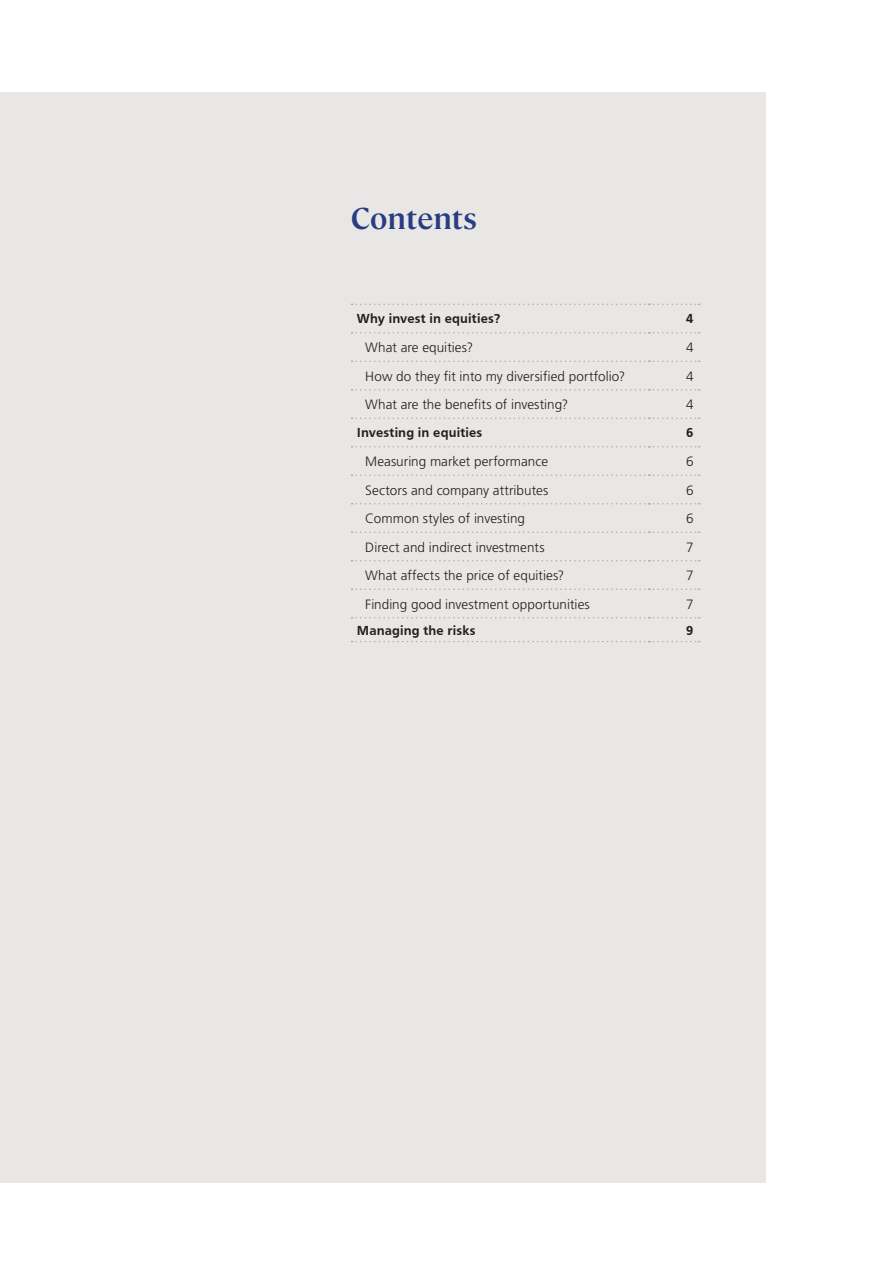
<style>
.page{position:relative;width:893px;height:1263px;background:#fff}
.page>*{position:absolute;margin:0;border:0;box-sizing:border-box;transform-origin:0 0}
.Heading_1{font:600 30px "Cambon";color:#283c83}
.Body_Copy_Pos{font:300 13.5px "Frutiger LT Std";letter-spacing:.005em;color:#231f20}
.Body_Copy_Pos-2{font:700 13.5px "Frutiger";letter-spacing:.01em;color:#231f20}
</style>
<div class="page">
<div style="left:0;top:92px;width:766px;height:1091px;background:#e9e7e5"></div>
<svg style="left:352px;top:304px;width:348px;height:1px"></svg>
<svg style="left:352px;top:332px;width:348px;height:2px"></svg>
<svg style="left:352px;top:361px;width:348px;height:1px"></svg>
<svg style="left:352px;top:389px;width:348px;height:1px"></svg>
<svg style="left:352px;top:417px;width:348px;height:2px"></svg>
<svg style="left:352px;top:446px;width:348px;height:1px"></svg>
<svg style="left:352px;top:474px;width:348px;height:2px"></svg>
<svg style="left:352px;top:503px;width:348px;height:1px"></svg>
<svg style="left:352px;top:531px;width:348px;height:2px"></svg>
<svg style="left:352px;top:560px;width:348px;height:1px"></svg>
<svg style="left:352px;top:588px;width:348px;height:2px"></svg>
<svg style="left:352px;top:617px;width:348px;height:1px"></svg>
<svg style="left:352px;top:641px;width:348px;height:1px"></svg>
<p class="Heading_1" style="left:351px;top:197px;width:128px">Contents</p>
<p class="Body_Copy_Pos-2" style="left:357px;top:311px;width:145px">Why invest in equities?</p>
<p class="Body_Copy_Pos-2" style="left:686px;top:311px;width:9px">4</p>
<p class="Body_Copy_Pos" style="left:365px;top:340px;width:109px">What are equities?</p>
<p class="Body_Copy_Pos" style="left:686px;top:340px;width:9px">4</p>
<p class="Body_Copy_Pos" style="left:365px;top:368px;width:262px">How do they fit into my diversified portfolio?</p>
<p class="Body_Copy_Pos" style="left:686px;top:368px;width:9px">4</p>
<p class="Body_Copy_Pos" style="left:365px;top:397px;width:204px">What are the benefits of investing?</p>
<p class="Body_Copy_Pos" style="left:686px;top:397px;width:9px">4</p>
<p class="Body_Copy_Pos-2" style="left:357px;top:425px;width:127px">Investing in equities</p>
<p class="Body_Copy_Pos-2" style="left:686px;top:425px;width:9px">6</p>
<p class="Body_Copy_Pos" style="left:365px;top:454px;width:184px">Measuring market performance</p>
<p class="Body_Copy_Pos" style="left:686px;top:454px;width:9px">6</p>
<p class="Body_Copy_Pos" style="left:365px;top:482px;width:184px">Sectors and company attributes</p>
<p class="Body_Copy_Pos" style="left:686px;top:482px;width:9px">6</p>
<p class="Body_Copy_Pos" style="left:365px;top:511px;width:161px">Common styles of investing</p>
<p class="Body_Copy_Pos" style="left:686px;top:511px;width:9px">6</p>
<p class="Body_Copy_Pos" style="left:365px;top:539px;width:181px">Direct and indirect investments</p>
<p class="Body_Copy_Pos" style="left:686px;top:539px;width:9px">7</p>
<p class="Body_Copy_Pos" style="left:365px;top:568px;width:201px">What affects the price of equities?</p>
<p class="Body_Copy_Pos" style="left:686px;top:568px;width:9px">7</p>
<p class="Body_Copy_Pos" style="left:365px;top:596px;width:226px">Finding good investment opportunities</p>
<p class="Body_Copy_Pos" style="left:686px;top:596px;width:9px">7</p>
<p class="Body_Copy_Pos-2" style="left:357px;top:622px;width:120px">Managing the risks</p>
<p class="Body_Copy_Pos-2" style="left:686px;top:622px;width:9px">9</p>
</div>
